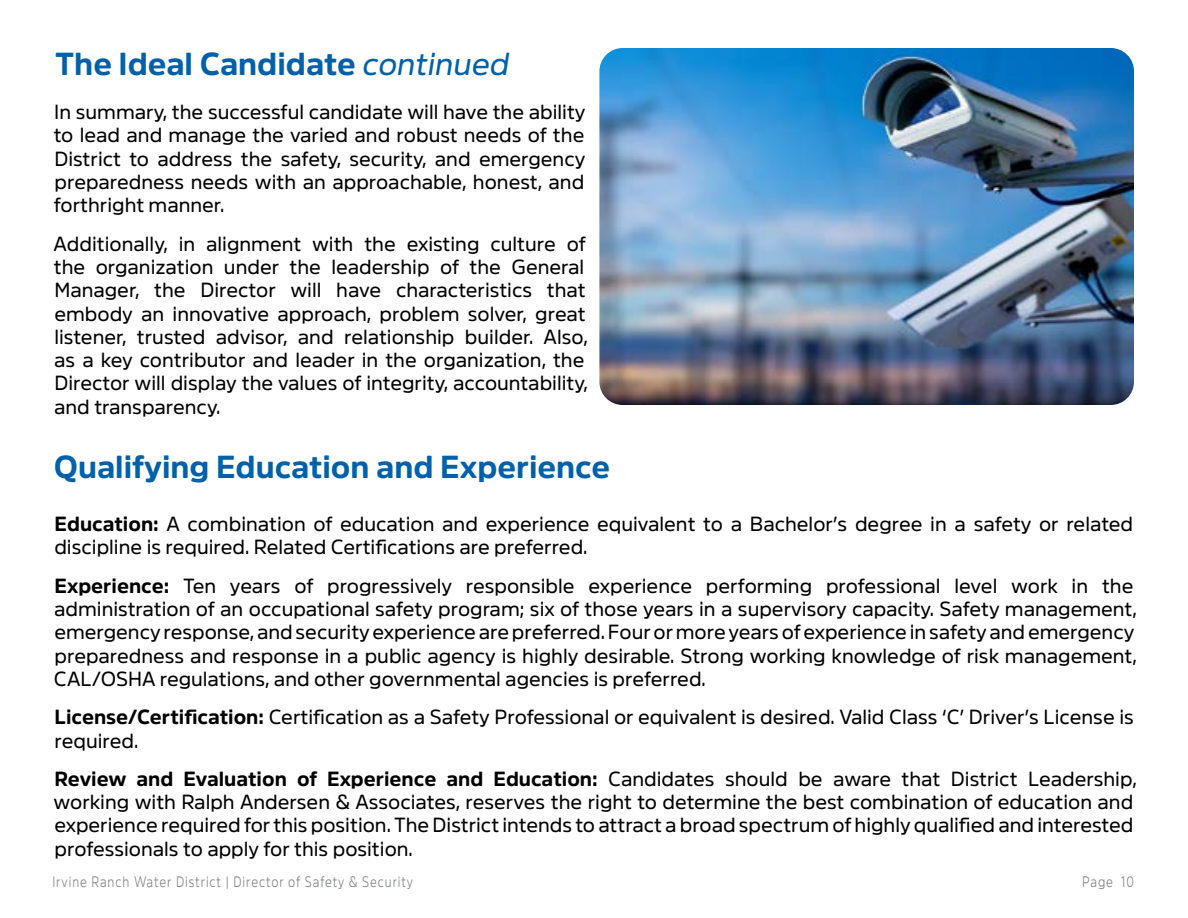
<style>
.page{position:relative;width:1188px;height:918px;background:#fff}
.page>*{position:absolute;margin:0;border:0;box-sizing:border-box;transform-origin:0 0}
.t1{font:700 31.5px "Amsi Pro Normal";color:#0060aa}
.t2{font:20.25px/23.2px "Amsi Pro Normal";color:#000}
.t3{font:300 15px "Amsi Pro Normal";letter-spacing:.08em;color:#808285;scale:.8 1}
.s1{font-weight:400;font-style:italic}
.s2{font-weight:700}
</style>
<div class="page">
<img style="left:599px;top:48px;width:535px;height:357px">
<h1 class="t1" style="left:55px;top:38px;width:456px">The Ideal Candidate <span class="s1">continued</span></h1>
<p class="t2" style="left:54px;top:98px;width:533px;text-align:justify">In summary, the successful candidate will have the ability to lead and manage the varied and robust needs of the District to address the safety, security, and emergency preparedness needs with an approachable, honest, and forthright manner.</p>
<p class="t2" style="left:54px;top:229px;width:536px">Additionally, in alignment with the existing culture of the organization under the leadership of the General Manager, the Director will have characteristics that embody an innovative approach, problem solver, great listener, trusted advisor, and relationship builder. Also, as a key contributor and leader in the organization, the Director will display the values of integrity, accountability, and transparency.</p>
<h1 class="t1" style="left:54px;top:441px;width:558px">Qualifying Education and Experience</h1>
<p class="t2" style="left:54px;top:510px;width:1080px"><span class="s2">Education:</span> A combination of education and experience equivalent to a Bachelor’s degree in a safety or related discipline is required. Related Certifications are preferred.</p>
<p class="t2" style="left:54px;top:572px;width:1084px"><span class="s2">Experience:</span> Ten years of progressively responsible experience performing professional level work in the administration of an occupational safety program; six of those years in a supervisory capacity. Safety management, emergency response, and security experience are preferred. Four or more years of experience in safety and emergency preparedness and response in a public agency is highly desirable. Strong working knowledge of risk management, CAL/OSHA regulations, and other governmental agencies is preferred.</p>
<p class="t2" style="left:55px;top:703px;width:1081px"><span class="s2">License/Certification:</span> Certification as a Safety Professional or equivalent is desired. Valid Class ‘C’ Driver’s License is required.</p>
<p class="t2" style="left:54px;top:765px;width:1085px"><span class="s2">Review and Evaluation of Experience and Education:</span> Candidates should be aware that District Leadership, working with Ralph Andersen &amp; Associates, reserves the right to determine the best combination of education and experience required for this position. The District intends to attract a broad spectrum of highly qualified and interested professionals to apply for this position.</p>
<p class="t3" style="left:52px;top:869px;width:452px">Irvine Ranch Water District | Director of Safety &amp; Security</p>
<p class="t3" style="left:1082px;top:869px;width:66px">Page 10</p>
</div>
